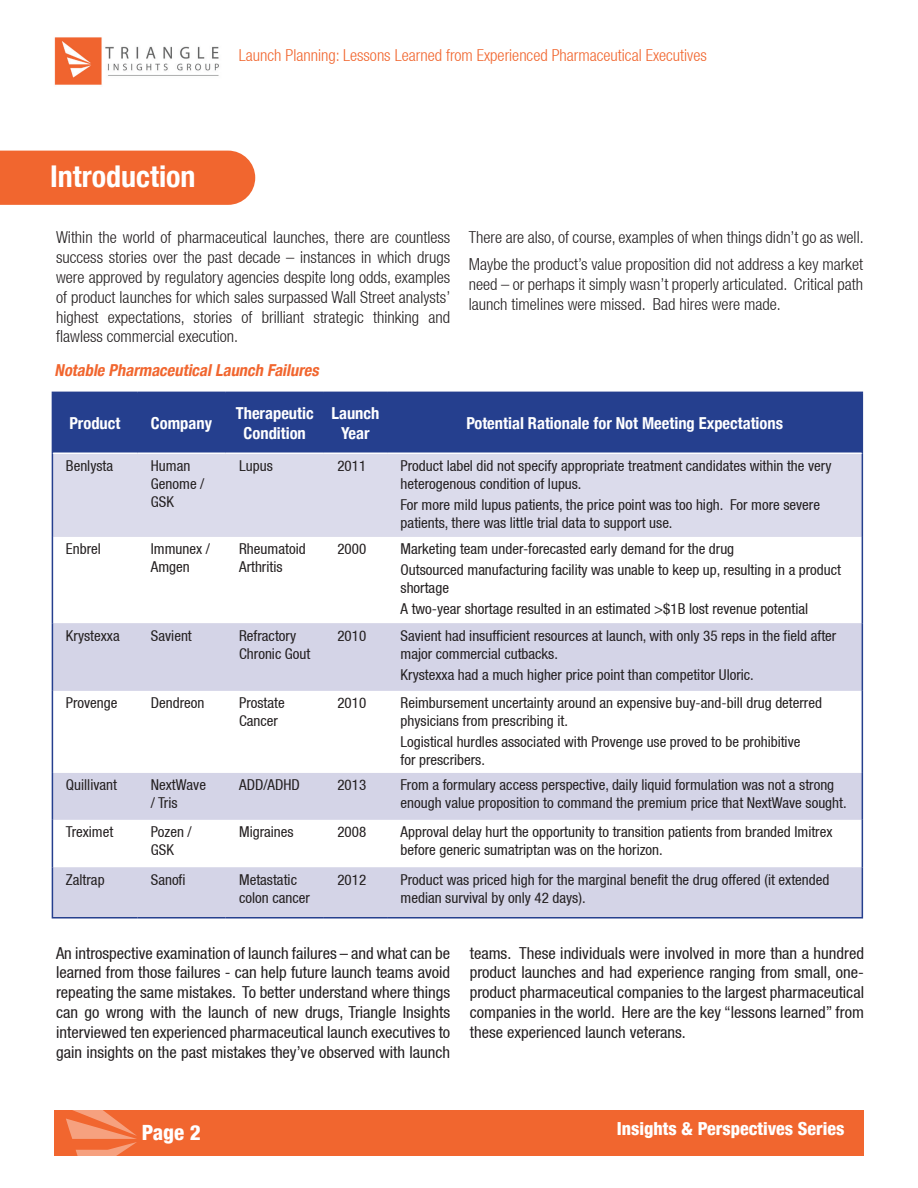
<style>
.page{position:relative;width:918px;height:1188px;background:#fff}
.page>*{position:absolute;margin:0;border:0;box-sizing:border-box;transform-origin:0 0}
.t1{font:700 condensed 30px "Helvetica 77";color:#fff}
.t2{font:800 condensed 21px "Helvetica 87";color:#fff}
.t3{font:800 condensed 18px "Helvetica 87";color:#fff}
.t4{font:condensed 16.5px/19.8px "Helvetica 57";color:#231f20;text-align:justify}
.t5{font:300 condensed 16.5px/19.8px "Helvetica 47";color:#231f20}
.t6{font:700 condensed 16.5px/19.8px "Helvetica 77";color:#fff;text-align:center}
.t7{font:300 condensed 16.5px "Helvetica 47";color:#f1662f}
.t8{font:italic 700 condensed 16.5px "Helvetica 77";color:#f1662f}
.t9{font:condensed 15px/18px "Helvetica 57";color:#231f20}
</style>
<div class="page">
<div style="left:54px;top:1110px;width:810px;height:45px;background:#f1662f"></div>
<img style="left:54px;top:37px;width:165px;height:48px">
<svg style="left:54px;top:1110px;width:83px;height:46px"></svg>
<div style="left:53px;top:393px;width:809px;height:60px;background:#253f8e"></div>
<div style="left:53px;top:454px;width:809px;height:83px;background:#dbdbeb"></div>
<svg style="left:53px;top:623px;width:809px;height:294px;fill:#d4d4e7"></svg>
<hr style="left:52px;top:392px;width:85px;height:1px;background:#253f8e">
<hr style="left:52px;top:393px;width:1px;height:60px;background:#253f8e">
<hr style="left:137px;top:392px;width:89px;height:1px;background:#253f8e">
<hr style="left:226px;top:392px;width:98px;height:1px;background:#253f8e">
<hr style="left:324px;top:392px;width:63px;height:1px;background:#253f8e">
<hr style="left:323px;top:393px;width:2px;height:60px;background:#253f8e">
<hr style="left:387px;top:392px;width:476px;height:1px;background:#253f8e">
<hr style="left:386px;top:393px;width:2px;height:60px;background:#253f8e">
<hr style="left:862px;top:393px;width:1px;height:60px;background:#253f8e">
<hr style="left:52px;top:453px;width:1px;height:84px;background:#253f8e">
<hr style="left:862px;top:453px;width:1px;height:84px;background:#253f8e">
<hr style="left:52px;top:537px;width:1px;height:86px;background:#253f8e">
<hr style="left:862px;top:537px;width:1px;height:86px;background:#253f8e">
<hr style="left:52px;top:623px;width:1px;height:68px;background:#253f8e">
<hr style="left:862px;top:623px;width:1px;height:68px;background:#253f8e">
<hr style="left:52px;top:691px;width:1px;height:82px;background:#253f8e">
<hr style="left:862px;top:691px;width:1px;height:82px;background:#253f8e">
<hr style="left:52px;top:773px;width:1px;height:47px;background:#253f8e">
<hr style="left:862px;top:773px;width:1px;height:47px;background:#253f8e">
<hr style="left:52px;top:820px;width:1px;height:47px;background:#253f8e">
<hr style="left:862px;top:820px;width:1px;height:47px;background:#253f8e">
<hr style="left:52px;top:867px;width:1px;height:50px;background:#253f8e">
<hr style="left:862px;top:867px;width:1px;height:50px;background:#253f8e">
<hr style="left:52px;top:917px;width:85px;height:2px;background:#253f8e">
<hr style="left:137px;top:917px;width:89px;height:2px;background:#253f8e">
<hr style="left:226px;top:917px;width:98px;height:2px;background:#253f8e">
<hr style="left:324px;top:917px;width:63px;height:2px;background:#253f8e">
<hr style="left:387px;top:917px;width:476px;height:2px;background:#253f8e">
<div style="left:0;top:151px;width:255px;height:54px;background:#f1662f"></div>
<h1 class="t1" style="left:50px;top:158px;width:147px">Introduction</h1>
<p class="t7" style="left:239px;top:46px;width:470px">Launch Planning: Lessons Learned from Experienced Pharmaceutical Executives</p>
<p class="t5" style="left:56px;top:228px;width:396px;text-align:justify">Within the world of pharmaceutical launches, there are countless success stories over the past decade – instances in which drugs were approved by regulatory agencies despite long odds, examples of product launches for which sales surpassed Wall Street analysts’ highest expectations, stories of brilliant strategic thinking and flawless commercial execution.</p>
<p class="t5" style="left:469px;top:224px;width:396px;line-height:27px">There are also, of course, examples of when things didn’t go as well.<br>Maybe the product’s value proposition did not address a key market</p>
<p class="t5" style="left:469px;top:274px;width:396px">need – or perhaps it simply wasn’t properly articulated. Critical path launch timelines were missed. Bad hires were made.</p>
<p class="t8" style="left:55px;top:360px;width:269px">Notable PharmaceuticalLaunch Failures</p>
<p class="t6" style="left:69px;top:413px;width:53px">Product</p>
<p class="t6" style="left:151px;top:413px;width:63px">Company</p>
<p class="t6" style="left:236px;top:403px;width:79px">Therapeutic<br>Condition</p>
<p class="t6" style="left:332px;top:403px;width:49px">Launch<br>Year</p>
<p class="t6" style="left:466px;top:413px;width:318px">Potential Rationale for Not Meeting Expectations</p>
<p class="t9" style="left:66px;top:456px;width:49px">Benlysta</p>
<p class="t9" style="left:151px;top:456px;width:55px">Human<br>Genome /<br>GSK</p>
<p class="t9" style="left:239px;top:456px;width:35px">Lupus</p>
<p class="t9" style="left:337px;top:456px;width:30px">2011</p>
<p class="t9" style="left:401px;top:456px;width:433px">Product label did not specify appropriate treatment candidates within the very heterogenous condition of lupus.</p>
<p class="t9" style="left:401px;top:495px;width:421px">For more mild lupus patients, the price point was too high. For more severe patients, there was little trial data to support use.</p>
<p class="t9" style="left:66px;top:540px;width:36px">Enbrel</p>
<p class="t9" style="left:151px;top:540px;width:61px">Immunex /<br>Amgen</p>
<p class="t9" style="left:239px;top:540px;width:68px">Rheumatoid<br>Arthritis</p>
<p class="t9" style="left:337px;top:540px;width:30px">2000</p>
<p class="t9" style="left:401px;top:539px;width:442px;line-height:21px">Marketing team under-forecasted early demand for the drug<br>Outsourced manufacturing facility was unable to keep up, resulting in a product</p>
<p class="t9" style="left:401px;top:578px;width:409px;line-height:21px">shortage<br>A two-year shortage resulted in an estimated &gt;$1B lost revenue potential</p>
<p class="t9" style="left:66px;top:626px;width:55px">Krystexxa</p>
<p class="t9" style="left:151px;top:626px;width:42px">Savient</p>
<p class="t9" style="left:239px;top:626px;width:73px">Refractory<br>Chronic Gout</p>
<p class="t9" style="left:337px;top:626px;width:30px">2010</p>
<p class="t9" style="left:401px;top:626px;width:437px">Savient had insufficient resources at launch, with only 35 reps in the field after major commercial cutbacks.</p>
<p class="t9" style="left:401px;top:665px;width:355px">Krystexxa had a much higher price point than competitor Uloric.</p>
<p class="t9" style="left:66px;top:694px;width:53px">Provenge</p>
<p class="t9" style="left:151px;top:694px;width:55px">Dendreon</p>
<p class="t9" style="left:239px;top:694px;width:47px">Prostate<br>Cancer</p>
<p class="t9" style="left:337px;top:694px;width:30px">2010</p>
<p class="t9" style="left:401px;top:694px;width:423px">Reimbursement uncertainty around an expensive buy-and-bill drug deterred physicians from prescribing it.</p>
<p class="t9" style="left:401px;top:733px;width:401px">Logistical hurdles associated with Provenge use proved to be prohibitive for prescribers.</p>
<p class="t9" style="left:66px;top:776px;width:53px">Quillivant</p>
<p class="t9" style="left:151px;top:776px;width:57px">NextWave / Tris</p>
<p class="t9" style="left:239px;top:776px;width:62px">ADD/ADHD</p>
<p class="t9" style="left:337px;top:776px;width:30px">2013</p>
<p class="t9" style="left:401px;top:776px;width:448px">From a formulary access perspective, daily liquid formulation was not a strong enough value proposition to command the premium price that NextWave sought.</p>
<p class="t9" style="left:66px;top:823px;width:49px">Treximet</p>
<p class="t9" style="left:151px;top:823px;width:42px">Pozen /<br>GSK</p>
<p class="t9" style="left:239px;top:823px;width:56px">Migraines</p>
<p class="t9" style="left:337px;top:823px;width:30px">2008</p>
<p class="t9" style="left:401px;top:823px;width:433px">Approval delay hurt the opportunity to transition patients from branded Imitrex before generic sumatriptan was on the horizon.</p>
<p class="t9" style="left:66px;top:870px;width:40px">Zaltrap</p>
<p class="t9" style="left:151px;top:870px;width:36px">Sanofi</p>
<p class="t9" style="left:239px;top:870px;width:72px">Metastatic colon cancer</p>
<p class="t9" style="left:337px;top:870px;width:30px">2012</p>
<p class="t9" style="left:401px;top:870px;width:430px">Product was priced high for the marginal benefit the drug offered (it extended median survival by only 42 days).</p>
<p class="t4" style="left:56px;top:943px;width:396px">An introspective examination of launch failures – and what can be learned from those failures - can help future launch teams avoid repeating the same mistakes. To better understand where things can go wrong with the launch of new drugs, Triangle Insights interviewed ten experienced pharmaceutical launch executives to gain insights on the past mistakes they’ve observed with launch</p>
<p class="t4" style="left:470px;top:943px;width:396px">teams. These individuals were involved in more than a hundred product launches and had experience ranging from small, one&shy;product pharmaceutical companies to the largest pharmaceutical companies in the world. Here are the key “lessons learned” from these experienced launch veterans.</p>
<h2 class="t2" style="left:142px;top:1120px;width:60px">Page 2</h2>
<p class="t3" style="left:617px;top:1117px;width:229px">Insights &amp; Perspectives Series</p>
</div>
